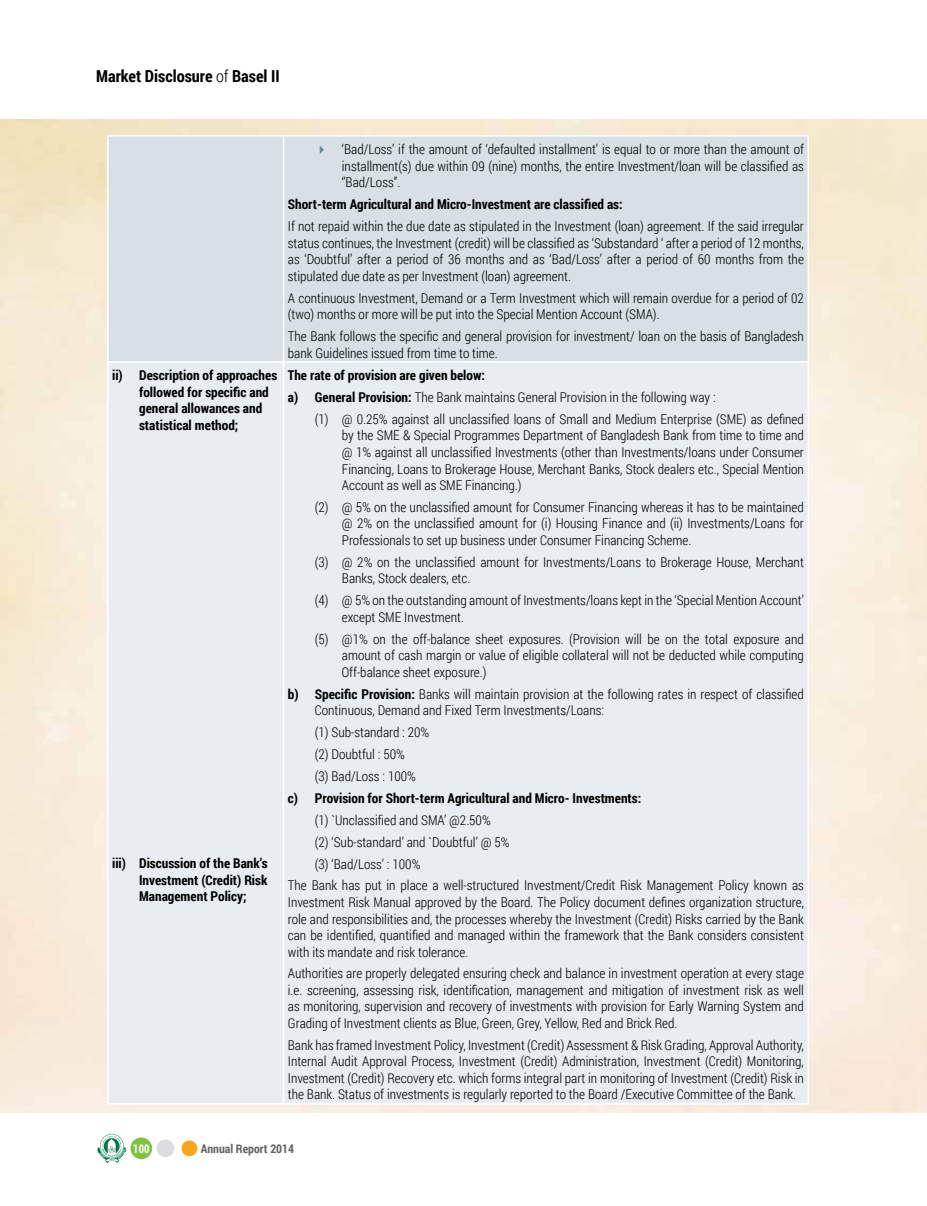
<style>
.page{position:relative;width:927px;height:1206px;background:#fff}
.page>*{position:absolute;margin:0;border:0;box-sizing:border-box;transform-origin:0 0}
.t1{font:700 16.5px "Roboto Condensed";color:#000}
.t2{font:300 13.5px/16.5px "Roboto Condensed";color:#000;text-align:justify}
.t3{font:700 13.5px/16.5px "Roboto Condensed";color:#000}
.t4{font:700 12px "Roboto Condensed";color:#636466}
.t5{font:700 12px "Roboto Condensed";color:#fff;scale:.9 1}
.s1{font-weight:300}
.s2{color:#6c8896}
.s3{font-weight:700}
</style>
<div class="page">
<div style="left:130px;top:1137px;width:22px;height:21px;background:#80c342;border-radius:50%"></div>
<div style="left:181px;top:1140px;width:16px;height:15px;background:#faa61a;border-radius:50%"></div>
<div style="left:156px;top:1139px;width:18px;height:17px;background:#dcddde;border-radius:50%"></div>
<svg style="left:97px;top:1133px;width:30px;height:30px"></svg>
<div style="left:109px;top:136px;width:698px;height:225px;background:#d6e0e5"></div>
<div style="left:109px;top:362px;width:698px;height:740px;background:#e7edf0"></div>
<hr style="left:283px;top:136px;width:1px;height:225px;background:#fff">
<hr style="left:283px;top:362px;width:1px;height:740px;background:#fff">
<p class="t1" style="left:96px;top:64px;width:185px">Market Disclosure <span class="s1">of</span> Basel II</p>
<p class="t3" style="left:139px;top:366px;width:140px;text-indent:-27px">ii) Description of approaches followed for specific and general allowances and statistical method;</p>
<p class="t3" style="left:139px;top:854px;width:130px;text-align:justify;text-indent:-27px">iii) Discussion of the Bank’s Investment (Credit) Risk Management Policy;</p>
<p class="t2" style="left:342px;top:141px;width:463px;text-indent:-27px"><span class="s2">✔</span> ‘Bad/Loss’ if the amount of ‘defaulted installment’ is equal to or more than the amount of installment(s) due within 09 (nine) months, the entire Investment/loan will be classified as ‘’Bad/Loss’’.</p>
<p class="t3" style="left:288px;top:195px;width:336px">Short-term Agricultural and Micro-Investment are classified as:</p>
<p class="t2" style="left:288px;top:217px;width:517px">If not repaid within the due date as stipulated in the Investment (loan) agreement. If the said irregular status continues, the Investment (credit) will be classified as ‘Substandard ‘ after a period of 12 months, as ‘Doubtful’ after a period of 36 months and as ‘Bad/Loss’ after a period of 60 months from the stipulated due date as per Investment (loan) agreement.</p>
<p class="t2" style="left:288px;top:289px;width:517px">A continuous Investment, Demand or a Term Investment which will remain overdue for a period of 02 (two) months or more will be put into the Special Mention Account (SMA).</p>
<p class="t2" style="left:288px;top:327px;width:517px">The Bank follows the specific and general provision for investment/ loan on the basis of Bangladesh bank Guidelines issued from time to time.</p>
<p class="t3" style="left:288px;top:366px;width:199px">The rate of provision are given below:</p>
<p class="t2" style="left:288px;top:388px;width:429px"><span class="s3">a) General Provision:</span> The Bank maintains General Provision in the following way :</p>
<p class="t2" style="left:315px;top:410px;width:490px">(1) @ 0.25% against all unclassified loans of Small and Medium Enterprise (SME) as defined</p>
<p class="t2" style="left:342px;top:427px;width:463px">by the SME &amp; Special Programmes Department of Bangladesh Bank from time to time and @ 1% against all unclassified Investments (other than Investments/loans under Consumer Financing, Loans to Brokerage House, Merchant Banks, Stock dealers etc., Special Mention Account as well as SME Financing.)</p>
<p class="t2" style="left:342px;top:498px;width:463px;text-indent:-27px">(2) @ 5% on the unclassified amount for Consumer Financing whereas it has to be maintained @ 2% on the unclassified amount for (i) Housing Finance and (ii) Investments/Loans for Professionals to set up business under Consumer Financing Scheme.</p>
<p class="t2" style="left:342px;top:553px;width:463px;text-indent:-27px">(3) @ 2% on the unclassified amount for Investments/Loans to Brokerage House, Merchant<br>Banks, Stock dealers, etc.</p>
<p class="t2" style="left:342px;top:591px;width:463px;text-indent:-27px">(4) @ 5% on the outstanding amount of Investments/loans kept in the ‘Special Mention Account’ except SME Investment.</p>
<p class="t2" style="left:342px;top:630px;width:463px;text-indent:-27px">(5) @1% on the off-balance sheet exposures. (Provision will be on the total exposure and amount of cash margin or value of eligible collateral will not be deducted while computing Off-balance sheet exposure.)</p>
<p class="t2" style="left:315px;top:685px;width:490px;text-indent:-27px"><span class="s3">b) Specific Provision:</span> Banks will maintain provision at the following rates in respect of classified<br>Continuous, Demand and Fixed Term Investments/Loans:</p>
<p class="t2" style="left:315px;top:720px;width:116px;line-height:21.9px;text-align:left">(1) Sub-standard : 20% (2) Doubtful : 50%<br>(3) Bad/Loss : 100%</p>
<p class="t3" style="left:288px;top:789px;width:355px">c) Provision for Short-term Agricultural and Micro- Investments:</p>
<p class="t2" style="left:315px;top:811px;width:177px">(1) `Unclassified and SMA’ @2.50%</p>
<p class="t2" style="left:315px;top:832px;width:196px">(2) ‘Sub-standard’ and `Doubtful’ @ 5%</p>
<p class="t2" style="left:315px;top:854px;width:107px">(3) ‘Bad/Loss’ : 100%</p>
<p class="t2" style="left:288px;top:876px;width:517px">The Bank has put in place a well-structured Investment/Credit Risk Management Policy known as</p>
<p class="t2" style="left:288px;top:893px;width:517px">Investment Risk Manual approved by the Board. The Policy document defines organization structure, role and responsibilities and, the processes whereby the Investment (Credit) Risks carried by the Bank can be identified, quantified and managed within the framework that the Bank considers consistent with its mandate and risk tolerance.</p>
<p class="t2" style="left:288px;top:964px;width:517px">Authorities are properly delegated ensuring check and balance in investment operation at every stage i.e. screening, assessing risk, identification, management and mitigation of investment risk as well as monitoring, supervision and recovery of investments with provision for Early Warning System and Grading of Investment clients as Blue, Green, Grey, Yellow, Red and Brick Red.</p>
<p class="t2" style="left:288px;top:1036px;width:517px">Bank has framed Investment Policy, Investment (Credit) Assessment &amp; Risk Grading, Approval Authority, Internal Audit Approval Process, Investment (Credit) Administration, Investment (Credit) Monitoring, Investment (Credit) Recovery etc. which forms integral part in monitoring of Investment (Credit) Risk in the Bank. Status of investments is regularly reported to the Board /Executive Committee of the Bank.</p>
<p class="t5" style="left:133px;top:1139px;width:19px">100</p>
<p class="t4" style="left:201px;top:1139px;width:95px">Annual Report 2014</p>
</div>
